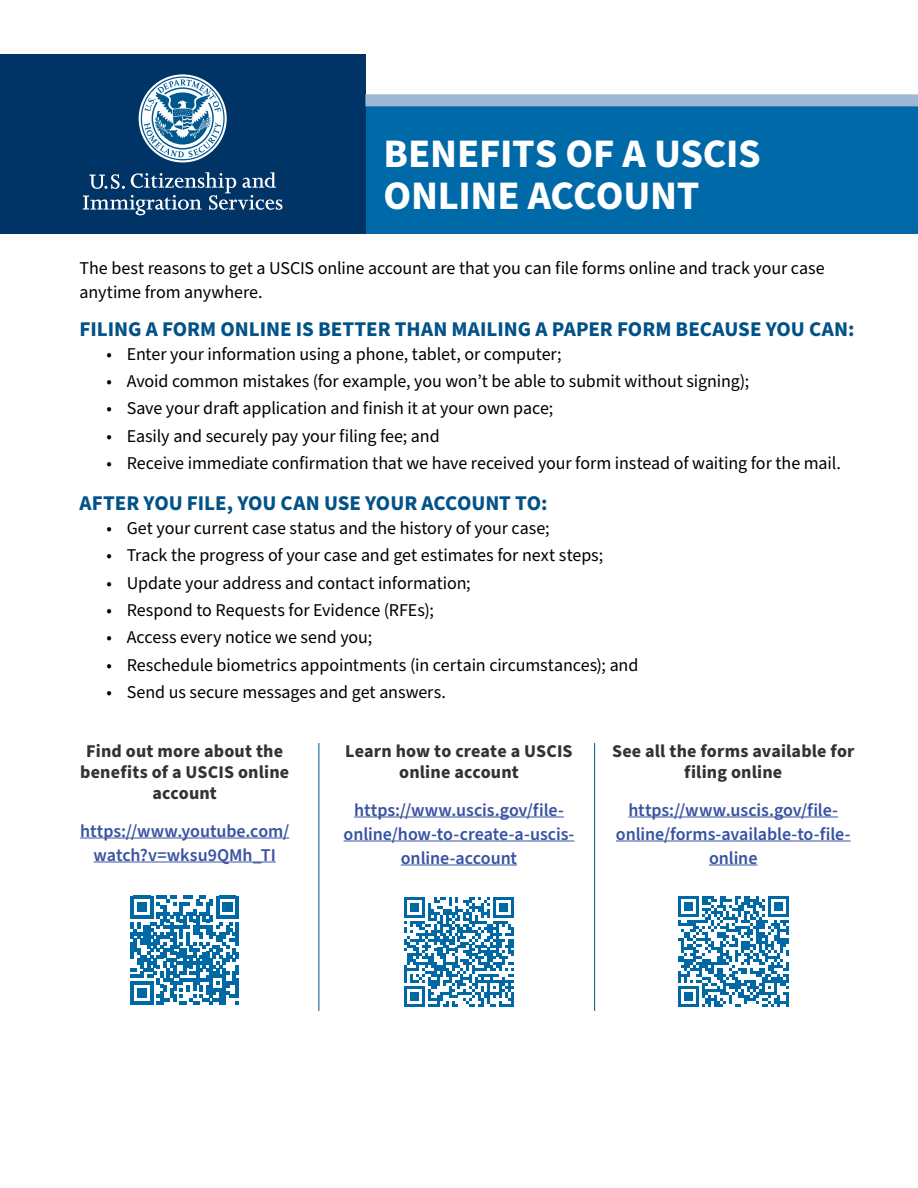
<style>
.page{position:relative;width:918px;height:1188px;background:#fff}
.page>*{position:absolute;margin:0;border:0;box-sizing:border-box;transform-origin:0 0}
.t1{font:700 40.5px/42px "Source Sans Pro";letter-spacing:-.005em;color:#fff}
.t2{font:700 21px "Source Sans Pro";color:#005288}
.t3{font:18px/24px "Source Sans Pro";letter-spacing:-.005em;color:#000}
.t4{font:600 18px/24px "Source Sans Pro";letter-spacing:-.005em;color:#3953a4;text-align:center}
.Minor_Heading{font:700 18px/21px "Source Sans Pro";letter-spacing:.01em;color:#333;text-align:center}
</style>
<div class="page">
<div style="left:354px;top:102px;width:564px;height:132px;background:#0069a7"></div>
<div style="left:0;top:54px;width:365px;height:180px;background:#036"></div>
<div style="left:365px;top:94px;width:553px;height:12px;background:#9eb7d5"></div>
<svg style="left:139px;top:74px;width:88px;height:88px"></svg>
<svg style="left:141px;top:77px;width:84px;height:83px"></svg>
<svg style="left:83px;top:172px;width:200px;height:43px"></svg>
<hr style="left:80px;top:838px;width:209px;height:1px;background:#3953a4">
<hr style="left:94px;top:862px;width:182px;height:1px;background:#3953a4">
<svg style="left:130px;top:896px;width:109px;height:108px"></svg>
<hr style="left:319px;top:743px;width:1px;height:268px;background:#005288">
<hr style="left:354px;top:817px;width:210px;height:1px;background:#3953a4">
<hr style="left:344px;top:841px;width:230px;height:1px;background:#3953a4">
<hr style="left:401px;top:865px;width:116px;height:1px;background:#3953a4">
<svg style="left:404px;top:897px;width:110px;height:110px"></svg>
<hr style="left:511px;top:992px;width:3px;height:15px;background:#0069a5">
<hr style="left:594px;top:743px;width:1px;height:268px;background:#005288">
<hr style="left:628px;top:817px;width:210px;height:1px;background:#3953a4">
<hr style="left:616px;top:841px;width:235px;height:1px;background:#3953a4">
<hr style="left:709px;top:865px;width:49px;height:1px;background:#3953a4">
<svg style="left:678px;top:896px;width:111px;height:111px"></svg>
<hr style="left:786px;top:992px;width:3px;height:15px;background:#0069a5">
<h1 class="t1" style="left:383px;top:134px;width:379px">BENEFITS OF A USCIS<br>ONLINE ACCOUNT</h1>
<p class="t3" style="left:80px;top:257px;width:747px">The best reasons to get a USCIS online account are that you can file forms online and track your case anytime from anywhere.</p>
<h2 class="t2" style="left:80px;top:314px;width:777px">FILING A FORM ONLINE IS BETTER THAN MAILING A PAPER FORM BECAUSE YOU CAN:</h2>
<p class="t3" style="left:107px;top:342px;width:457px">• Enter your information using a phone, tablet, or computer;</p>
<p class="t3" style="left:107px;top:370px;width:644px">• Avoid common mistakes (for example, you won’t be able to submit without signing);</p>
<p class="t3" style="left:107px;top:397px;width:448px">• Save your draft application and finish it at your own pace;</p>
<p class="t3" style="left:107px;top:424px;width:335px">• Easily and securely pay your filing fee; and</p>
<p class="t3" style="left:107px;top:452px;width:736px">• Receive immediate confirmation that we have received your form instead of waiting for the mail.</p>
<h2 class="t2" style="left:80px;top:489px;width:469px">AFTER YOU FILE, YOU CAN USE YOUR ACCOUNT TO:</h2>
<p class="t3" style="left:107px;top:517px;width:445px">• Get your current case status and the history of your case;</p>
<p class="t3" style="left:107px;top:544px;width:498px">• Track the progress of your case and get estimates for next steps;</p>
<p class="t3" style="left:107px;top:571px;width:366px">• Update your address and contact information;</p>
<p class="t3" style="left:107px;top:599px;width:329px">• Respond to Requests for Evidence (RFEs);</p>
<p class="t3" style="left:107px;top:626px;width:267px">• Access every notice we send you;</p>
<p class="t3" style="left:107px;top:653px;width:533px">• Reschedule biometrics appointments (in certain circumstances); and</p>
<p class="t3" style="left:107px;top:681px;width:341px">• Send us secure messages and get answers.</p>
<h2 class="Minor_Heading" style="left:80px;top:741px;width:211px">Find out more about the benefits of a USCIS online account</h2>
<p class="t4" style="left:80px;top:819px;width:211px">https://www.youtube.com/ watch?v=wksu9QMh_TI</p>
<h2 class="Minor_Heading" style="left:345px;top:741px;width:229px">Learn how to create a USCIS online account</h2>
<p class="t4" style="left:344px;top:798px;width:232px">https://www.uscis.gov/file&shy;online/how-to-create-a-uscis&shy;online-account</p>
<h2 class="Minor_Heading" style="left:612px;top:741px;width:244px">See all the forms available for filing online</h2>
<p class="t4" style="left:616px;top:798px;width:236px">https://www.uscis.gov/file&shy;online/forms-available-to-file&shy;online</p>
</div>
